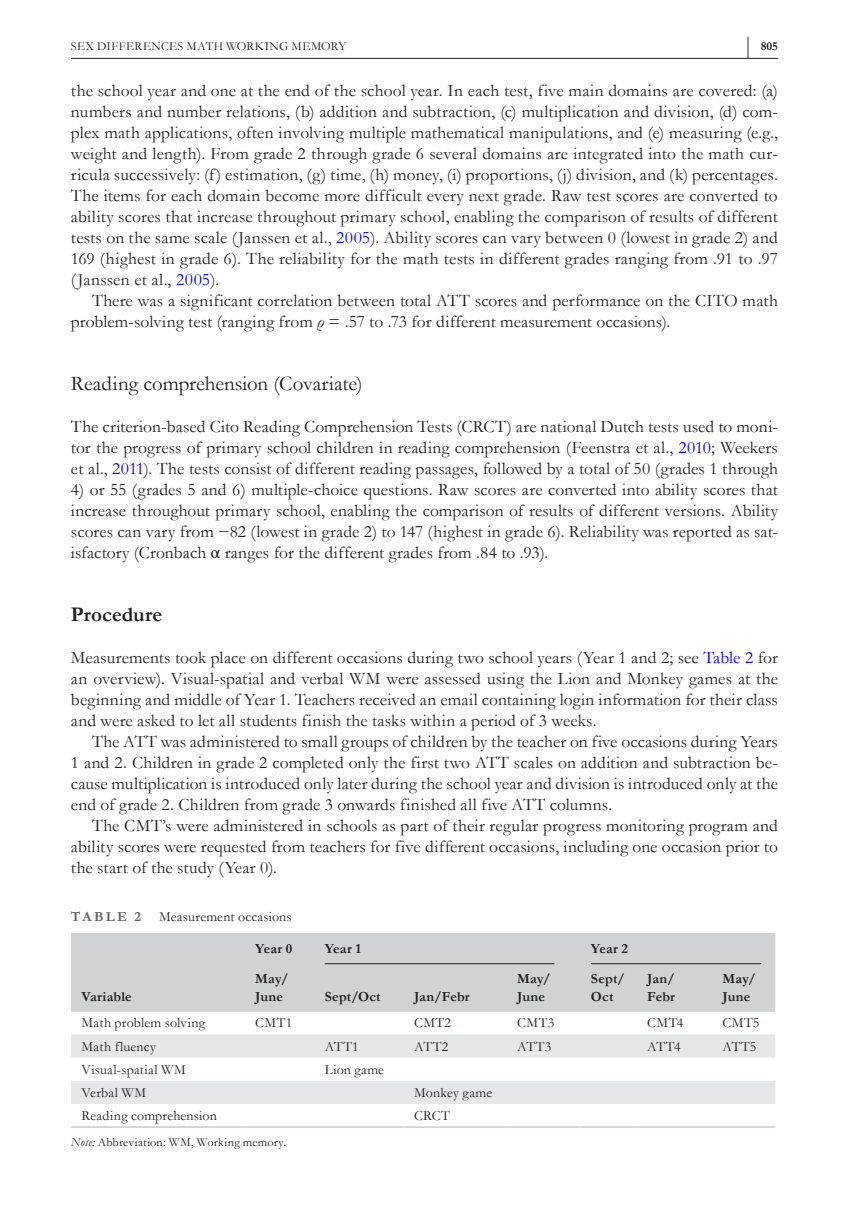
<style>
.page{position:relative;width:849px;height:1221px;background:#fff}
.page>*{position:absolute;margin:0;border:0;box-sizing:border-box;transform-origin:0 0}
.t1{font:21px "Garamond";color:#231f20}
.t2{font:700 21px "Garamond";color:#231f20}
.t3{font:17.5px/21px "Garamond";letter-spacing:.01em;color:#231f20;text-align:justify}
.t4{font:14px "Garamond";letter-spacing:.015em;color:#231f20}
.t5{font:700 14px/17.5px "Garamond";letter-spacing:.01em;color:#231f20}
.t6{font:700 14px "Garamond";letter-spacing:.165em;color:#636366}
.t7{font:12.25px "Garamond";letter-spacing:.02em;color:#231f20}
.t8{font:700 12.25px "Garamond";color:#231f20}
.s1{font-size:23.62px}
.s2{color:#00f}
.s3{font-style:italic}
.s4{font-family:"STIX"}
</style>
<div class="page">
<hr style="left:71px;top:58px;width:706px;height:1px;background:#231f20">
<div style="left:71px;top:933px;width:704px;height:78px;background:#d1d2d4"></div>
<svg style="left:71px;top:1034px;width:704px;height:69px;fill:#e6e7e9"></svg>
<hr style="left:71px;top:1126px;width:174px;height:1px;background:#d1d2d4">
<hr style="left:245px;top:1126px;width:69px;height:1px;background:#d1d2d4">
<hr style="left:314px;top:1126px;width:89px;height:1px;background:#d1d2d4">
<hr style="left:403px;top:1126px;width:103px;height:1px;background:#d1d2d4">
<hr style="left:506px;top:1126px;width:74px;height:1px;background:#d1d2d4">
<hr style="left:580px;top:1126px;width:56px;height:1px;background:#d1d2d4">
<hr style="left:636px;top:1126px;width:75px;height:1px;background:#d1d2d4">
<hr style="left:711px;top:1126px;width:64px;height:1px;background:#d1d2d4">
<hr style="left:324px;top:963px;width:230px;height:1px;background:#231f20">
<hr style="left:590px;top:963px;width:171px;height:1px;background:#231f20">
<p class="t7" style="left:71px;top:38px;width:277px">SEX DIFFERENCES MATH WORKING MEMORY</p>
<p class="t8" style="left:744px;top:38px;width:34px"><span class="s1">|</span> 805</p>
<p class="t3" style="left:71px;top:79px;width:708px">the school year and one at the end of the school year. In each test, five main domains are covered: (a) numbers and number relations, (b) addition and subtraction, (c) multiplication and division, (d) com&shy;plex math applications, often involving multiple mathematical manipulations, and (e) measuring (e.g., weight and length). From grade 2 through grade 6 several domains are integrated into the math cur&shy;ricula successively: (f) estimation, (g) time, (h) money, (i) proportions, (j) division, and (k) percentages.<br>The items for each domain become more difficult every next grade. Raw test scores are converted to ability scores that increase throughout primary school, enabling the comparison of results of different tests on the same scale (Janssen et al., <span class="s2">2005</span>). Ability scores can vary between 0 (lowest in grade 2) and 169 (highest in grade 6). The reliability for the math tests in different grades ranging from .91 to .97 (Janssen et al., <span class="s2">2005</span>).</p>
<p class="t3" style="left:71px;top:289px;width:708px;text-indent:21px">There was a significant correlation between total ATT scores and performance on the CITO math problem-solving test (ranging from <span class="s3">ρ</span> = .57 to .73 for different measurement occasions).</p>
<p class="t1" style="left:71px;top:369px;width:293px">Reading comprehension (Covariate)</p>
<p class="t3" style="left:71px;top:415px;width:708px">The criterion-based Cito Reading Comprehension Tests (CRCT) are national Dutch tests used to moni&shy;tor the progress of primary school children in reading comprehension (Feenstra et al., <span class="s2">2010</span>; Weekers et al., <span class="s2">2011</span>). The tests consist of different reading passages, followed by a total of 50 (grades 1 through</p>
<p class="t3" style="left:71px;top:478px;width:708px">4) or 55 (grades 5 and 6) multiple-choice questions. Raw scores are converted into ability scores that increase throughout primary school, enabling the comparison of results of different versions. Ability scores can vary from −82 (lowest in grade 2) to 147 (highest in grade 6). Reliability was reported as sat&shy;isfactory (Cronbach <span class="s4">α</span> ranges for the different grades from .84 to .93).</p>
<p class="t2" style="left:71px;top:600px;width:93px">Procedure</p>
<p class="t3" style="left:71px;top:646px;width:708px">Measurements took place on different occasions during two school years (Year 1 and 2; see <span class="s2">Table 2</span> for an overview). Visual-spatial and verbal WM were assessed using the Lion and Monkey games at the beginning and middle of Year 1. Teachers received an email containing login information for their class and were asked to let all students finish the tasks within a period of 3 weeks.</p>
<p class="t3" style="left:71px;top:730px;width:708px;text-indent:21px">The ATT was administered to small groups of children by the teacher on five occasions during Years 1 and 2. Children in grade 2 completed only the first two ATT scales on addition and subtraction be&shy;cause multiplication is introduced only later during the school year and division is introduced only at the end of grade 2. Children from grade 3 onwards finished all five ATT columns.</p>
<p class="t3" style="left:71px;top:814px;width:708px;text-indent:21px">The CMT’s were administered in schools as part of their regular progress monitoring program and ability scores were requested from teachers for five different occasions, including one occasion prior to the start of the study (Year 0).</p>
<p class="t6" style="left:71px;top:907px;width:72px">TABLE 2</p>
<p class="t4" style="left:159px;top:907px;width:134px">Measurement occasions</p>
<p class="t5" style="left:81px;top:987px;width:52px">Variable</p>
<p class="t5" style="left:255px;top:939px;width:39px">Year 0</p>
<p class="t5" style="left:324px;top:939px;width:38px">Year 1</p>
<p class="t5" style="left:590px;top:939px;width:39px">Year 2</p>
<p class="t5" style="left:255px;top:970px;width:35px">May/<br>June</p>
<p class="t5" style="left:517px;top:970px;width:35px">May/<br>June</p>
<p class="t5" style="left:590px;top:970px;width:36px">Sept/<br>Oct</p>
<p class="t5" style="left:647px;top:970px;width:29px">Jan/<br>Febr</p>
<p class="t5" style="left:722px;top:970px;width:35px">May/<br>June</p>
<p class="t5" style="left:324px;top:987px;width:57px">Sept/Oct</p>
<p class="t5" style="left:414px;top:987px;width:57px">Jan/Febr</p>
<p class="t4" style="left:81px;top:1013px;width:125px">Math problem solving</p>
<p class="t4" style="left:255px;top:1013px;width:39px">CMT1</p>
<p class="t4" style="left:414px;top:1013px;width:39px">CMT2</p>
<p class="t4" style="left:517px;top:1013px;width:39px">CMT3</p>
<p class="t4" style="left:647px;top:1013px;width:38px">CMT4</p>
<p class="t4" style="left:722px;top:1013px;width:38px">CMT5</p>
<p class="t4" style="left:81px;top:1036px;width:76px">Math fluency</p>
<p class="t4" style="left:324px;top:1036px;width:36px">ATT1</p>
<p class="t4" style="left:414px;top:1036px;width:36px">ATT2</p>
<p class="t4" style="left:517px;top:1036px;width:36px">ATT3</p>
<p class="t4" style="left:647px;top:1036px;width:35px">ATT4</p>
<p class="t4" style="left:722px;top:1036px;width:35px">ATT5</p>
<p class="t4" style="left:81px;top:1059px;width:106px">Visual-spatial WM</p>
<p class="t4" style="left:324px;top:1059px;width:61px">Lion game</p>
<p class="t4" style="left:81px;top:1083px;width:66px">Verbal WM</p>
<p class="t4" style="left:414px;top:1083px;width:80px">Monkey game</p>
<p class="t4" style="left:81px;top:1106px;width:137px">Reading comprehension</p>
<p class="t4" style="left:414px;top:1106px;width:37px">CRCT</p>
<p class="t7" style="left:71px;top:1134px;width:216px"><span class="s3">Note:</span> Abbreviation: WM, Working memory.</p>
</div>
